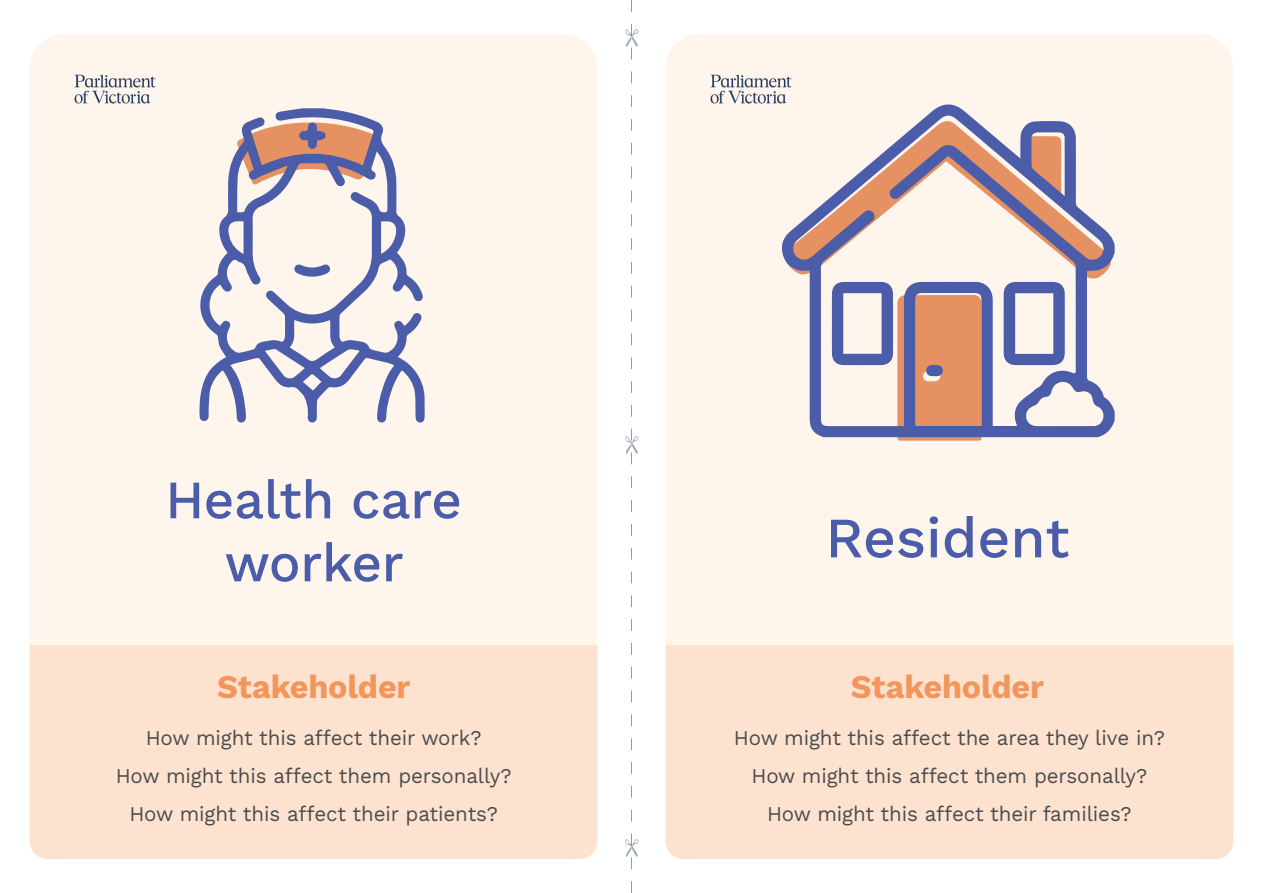
<style>
.page{position:relative;width:1263px;height:893px;background:#fff}
.page>*{position:absolute;margin:0;border:0;box-sizing:border-box;transform-origin:0 0}
.t1{font:500 57px "Work Sans";color:#4b5ca9}
.t2{font:500 54px/63px "Work Sans";letter-spacing:-.005em;color:#4b5ca9;text-align:center}
.t3{font:700 33px "Work Sans";letter-spacing:-.005em;color:#f4965b}
.t4{font:21px "Work Sans";letter-spacing:-.005em;color:#4b4c4d}
</style>
<div class="page">
<div style="left:30px;top:34px;width:567px;height:825px;background:#fef5ed;border-radius:34px"></div>
<div style="left:665px;top:34px;width:568px;height:825px;background:#fef5ed;border-radius:34px"></div>
<div style="left:665px;top:645px;width:568px;height:214px;background:#fde3cf"></div>
<div style="left:30px;top:645px;width:567px;height:214px;background:#fde3cf"></div>
<svg style="left:199px;top:108px;width:226px;height:315px"></svg>
<svg style="left:237px;top:120px;width:139px;height:65px"></svg>
<svg style="left:294px;top:264px;width:37px;height:13px"></svg>
<svg style="left:782px;top:104px;width:333px;height:333px"></svg>
<svg style="left:1004px;top:282px;width:61px;height:83px"></svg>
<svg style="left:832px;top:282px;width:149px;height:159px"></svg>
<img style="left:74px;top:74px;width:82px;height:30px">
<img style="left:710px;top:74px;width:93px;height:41px">
<svg style="left:631px;top:0;width:1px;height:893px"></svg>
<p class="t2" style="left:165px;top:466px;width:298px">Health care worker</p>
<p class="t1" style="left:825px;top:495px;width:246px">Resident</p>
<p class="t3" style="left:217px;top:662px;width:195px">Stakeholder</p>
<p class="t3" style="left:851px;top:662px;width:195px">Stakeholder</p>
<p class="t4" style="left:734px;top:722px;width:432px">How might this affect the area they live in?</p>
<p class="t4" style="left:751px;top:760px;width:397px">How might this affect them personally?</p>
<p class="t4" style="left:767px;top:798px;width:366px">How might this affect their families?</p>
<p class="t4" style="left:146px;top:722px;width:337px">How might this affect their work?</p>
<p class="t4" style="left:116px;top:760px;width:397px">How might this affect them personally?</p>
<p class="t4" style="left:129px;top:798px;width:370px">How might this affect their patients?</p>
</div>
